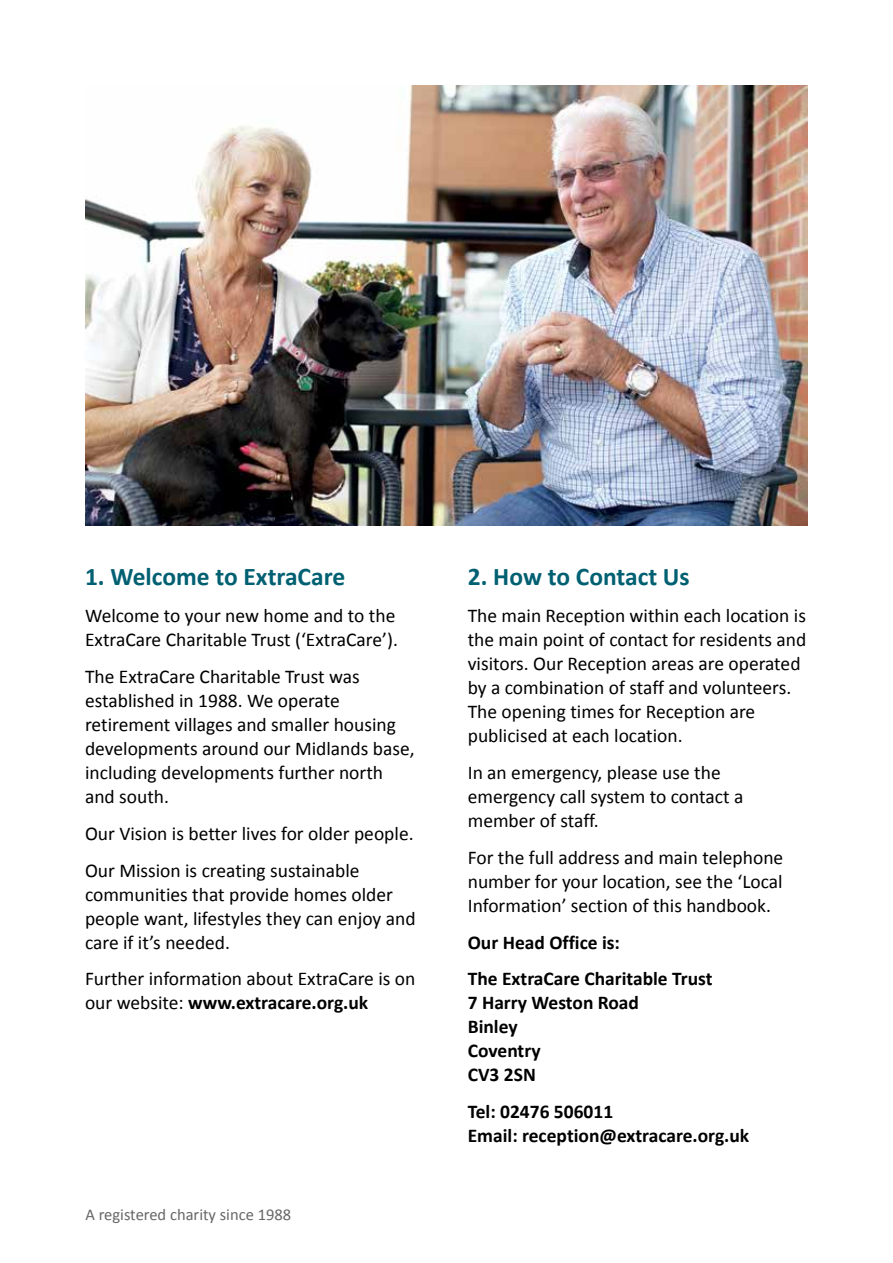
<style>
.page{position:relative;width:893px;height:1263px;background:#fff}
.page>*{position:absolute;margin:0;border:0;box-sizing:border-box;transform-origin:0 0}
.t1{font:700 25.5px "Calibri";color:#006072}
.t2{font:19.5px/24px "Calibri";color:#000}
.t3{font:700 19.5px/24px "Calibri";color:#000}
.t4{font:16.5px "Calibri";color:#666}
.s1{font-weight:700}
</style>
<div class="page">
<img style="left:85px;top:85px;width:723px;height:440px">
<h1 class="t1" style="left:85px;top:561px;width:262px">1. Welcome to ExtraCare</h1>
<p class="t2" style="left:85px;top:604px;width:314px">Welcome to your new home and to the<br>ExtraCare Charitable Trust (‘ExtraCare’).</p>
<p class="t2" style="left:85px;top:664px;width:331px">The ExtraCare Charitable Trust was established in 1988. We operate retirement villages and smaller housing developments around our Midlands base, including developments further north and south.</p>
<p class="t2" style="left:85px;top:815px;width:330px;line-height:36.8px">Our Vision is better lives for older people.<br>Our Mission is creating sustainable</p>
<p class="t2" style="left:85px;top:882px;width:332px">communities that provide homes older people want, lifestyles they can enjoy and care if it’s needed.</p>
<p class="t2" style="left:85px;top:967px;width:332px">Further information about ExtraCare is on our website: <span class="s1">www.extracare.org.uk</span></p>
<p class="t4" style="left:85px;top:1204px;width:207px">A registered charity since 1988</p>
<h1 class="t1" style="left:468px;top:561px;width:224px">2. How to Contact Us</h1>
<p class="t2" style="left:468px;top:604px;width:340px">The main Reception within each location is the main point of contact for residents and visitors. Our Reception areas are operated by a combination of staff and volunteers.<br>The opening times for Reception are publicised at each location.</p>
<p class="t2" style="left:468px;top:760px;width:277px">In an emergency, please use the emergency call system to contact a member of staff.</p>
<p class="t2" style="left:468px;top:845px;width:317px;text-align:justify">For the full address and main telephone number for your location, see the ‘Local Information’ section of this handbook.</p>
<p class="t3" style="left:468px;top:924px;width:246px;line-height:36.8px">Our Head Office is:<br>The ExtraCare Charitable Trust</p>
<p class="t3" style="left:468px;top:991px;width:173px">7 Harry Weston Road<br>Binley<br>Coventry<br>CV3 2SN</p>
<p class="t3" style="left:468px;top:1099px;width:283px">Tel: 02476 506011<br>Email: reception@extracare.org.uk</p>
</div>
